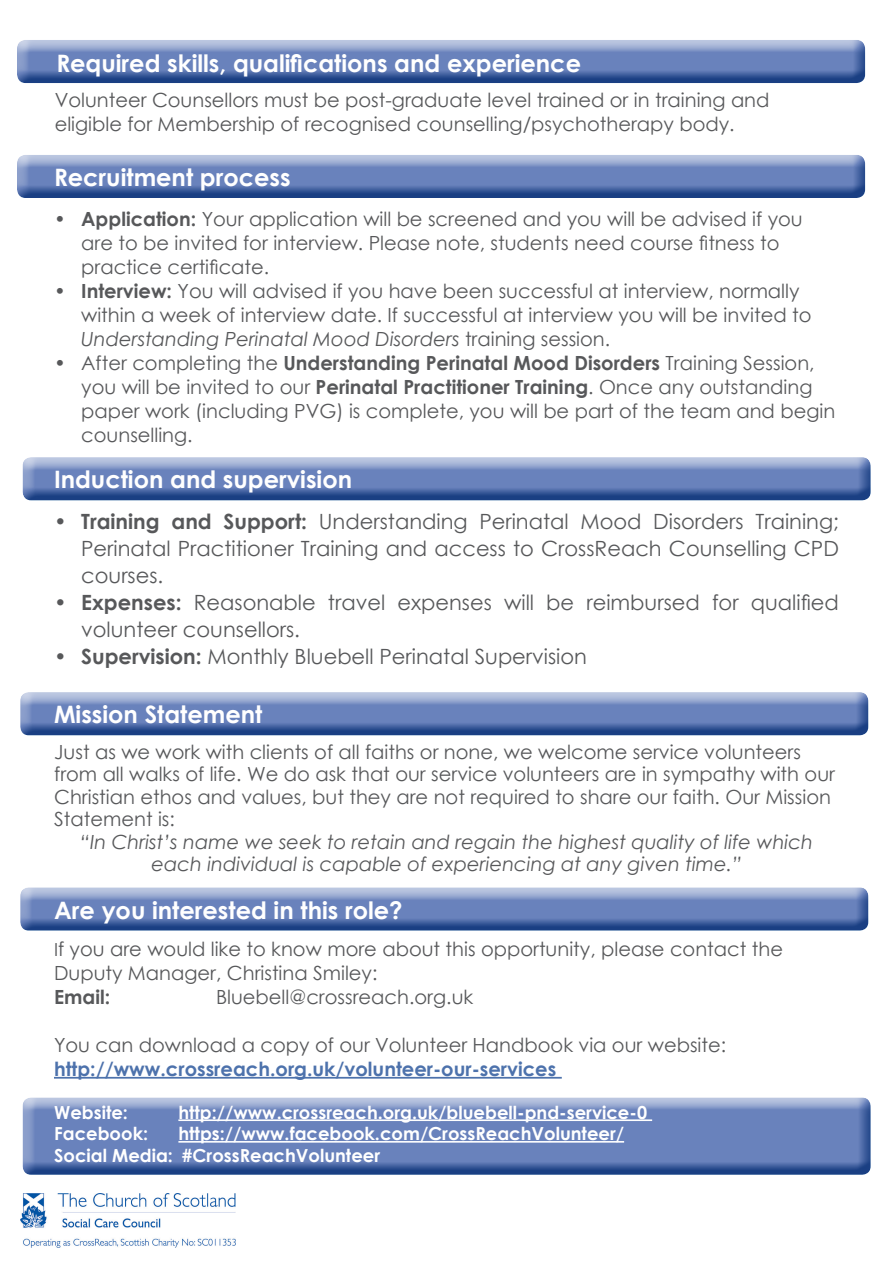
<style>
.page{position:relative;width:893px;height:1263px;background:#fff}
.page>*{position:absolute;margin:0;border:0;box-sizing:border-box;transform-origin:0 0}
.t1{font:700 24px "Century Gothic";color:#fff}
.t2{font:21px/27px "Century Gothic";color:#57585a;text-align:justify}
.t3{font:19.5px/24px "Century Gothic";color:#57585a}
.t4{font:italic 19.5px/22.5px "Century Gothic";color:#57585a;text-align:center}
.t5{font:700 19.5px "Century Gothic";color:#4d72ac}
.t6{font:700 19.5px "Century Gothic";color:#57585a}
.t7{font:700 18px "Century Gothic";color:#fff}
.s1{font-weight:700}
.s2{font-style:italic}
.s3{font-size:18px}
</style>
<div class="page">
<div style="left:15px;top:156px;width:850px;height:43px;background:#015198;opacity:.75"></div>
<img style="left:20px;top:1194px;width:216px;height:53px">
<div style="left:20px;top:458px;width:851px;height:43px;background:#015198;opacity:.75"></div>
<div style="left:20px;top:1098px;width:851px;height:78px;background:#015198;opacity:.75"></div>
<div style="left:18px;top:693px;width:850px;height:43px;background:#015198;opacity:.75"></div>
<hr style="left:178px;top:1119px;width:474px;height:2px;background:#fff">
<hr style="left:178px;top:1141px;width:446px;height:1px;background:#fff">
<div style="left:18px;top:888px;width:850px;height:43px;background:#015198;opacity:.75"></div>
<hr style="left:54px;top:1077px;width:508px;height:2px;background:#4d72ac">
<div style="left:15px;top:41px;width:850px;height:43px;background:#015198;opacity:.75"></div>
<p class="t1" style="left:56px;top:45px;width:526px">Required skills, qualifications and experience</p>
<p class="t3" style="left:55px;top:88px;width:716px">Volunteer Counsellors must be post-graduate level trained or in training and eligible for Membership of recognised counselling/psychotherapy body.</p>
<p class="t1" style="left:54px;top:159px;width:238px">Recruitment process</p>
<p class="t3" style="left:81px;top:207px;width:723px;text-indent:-27px"><span class="s1">• Application:</span> Your application will be screened and you will be advised if you are to be invited for interview. Please note, students need course fitness to practice certificate.</p>
<p class="t3" style="left:81px;top:279px;width:732px;text-indent:-27px"><span class="s1">• Interview:</span> You will advised if you have been successful at interview, normally within a week of interview date. If successful at interview you will be invited to<br><span class="s2">Understanding Perinatal Mood Disorders</span> training session.</p>
<p class="t3" style="left:81px;top:351px;width:755px;text-indent:-27px">• After completing the <span class="s1">Understanding Perinatal Mood Disorders</span> Training Session, you will be invited to our <span class="s1">Perinatal Practitioner Training</span>. Once any outstanding paper work (including PVG) is complete, you will be part of the team and begin counselling.</p>
<p class="t1" style="left:54px;top:461px;width:300px">Induction and supervision</p>
<p class="t2" style="left:81px;top:508px;width:759px;text-indent:-27px"><span class="s1">• Training and Support:</span> Understanding Perinatal Mood Disorders Training; Perinatal Practitioner Training and access to CrossReach Counselling CPD courses.</p>
<p class="t2" style="left:81px;top:589px;width:759px;text-indent:-27px"><span class="s1">• Expenses:</span> Reasonable travel expenses will be reimbursed for qualified volunteer counsellors.</p>
<p class="t2" style="left:54px;top:643px;width:534px"><span class="s1">• Supervision:</span> Monthly Bluebell Perinatal Supervision</p>
<p class="t1" style="left:54px;top:696px;width:210px">Mission Statement</p>
<p class="t3" style="left:54px;top:740px;width:782px;line-height:22.5px">Just as we work with clients of all faiths or none, we welcome service volunteers from all walks of life. We do ask that our service volunteers are in sympathy with our Christian ethos and values, but they are not required to share our faith. Our Mission Statement is:</p>
<p class="t4" style="left:80px;top:830px;width:734px">“In Christ’s name we seek to retain and regain the highest quality of life which each individual is capable of experiencing at any given time.”</p>
<p class="t1" style="left:54px;top:892px;width:350px">Are you interested in this role?</p>
<p class="t3" style="left:54px;top:936px;width:730px"><span class="s3">I</span>f you are would like to know more about this opportunity, please contact the<br>Duputy Manager, Christina Smiley:</p>
<p class="t6" style="left:54px;top:982px;width:58px">Email:</p>
<p class="t3" style="left:216px;top:984px;width:259px">Bluebell@crossreach.org.uk</p>
<p class="t3" style="left:54px;top:1032px;width:674px">You can download a copy of our Volunteer Handbook via our website:</p>
<p class="t5" style="left:54px;top:1054px;width:504px">http://www.crossreach.org.uk/volunteer-our-services</p>
<p class="t7" style="left:54px;top:1098px;width:75px">Website:</p>
<p class="t7" style="left:178px;top:1098px;width:470px">http://www.crossreach.org.uk/bluebell-pnd-service-0</p>
<p class="t7" style="left:54px;top:1120px;width:95px">Facebook:</p>
<p class="t7" style="left:178px;top:1120px;width:447px">https://www.facebook.com/CrossReachVolunteer/</p>
<p class="t7" style="left:54px;top:1141px;width:327px">Social Media: #CrossReachVolunteer</p>
</div>
